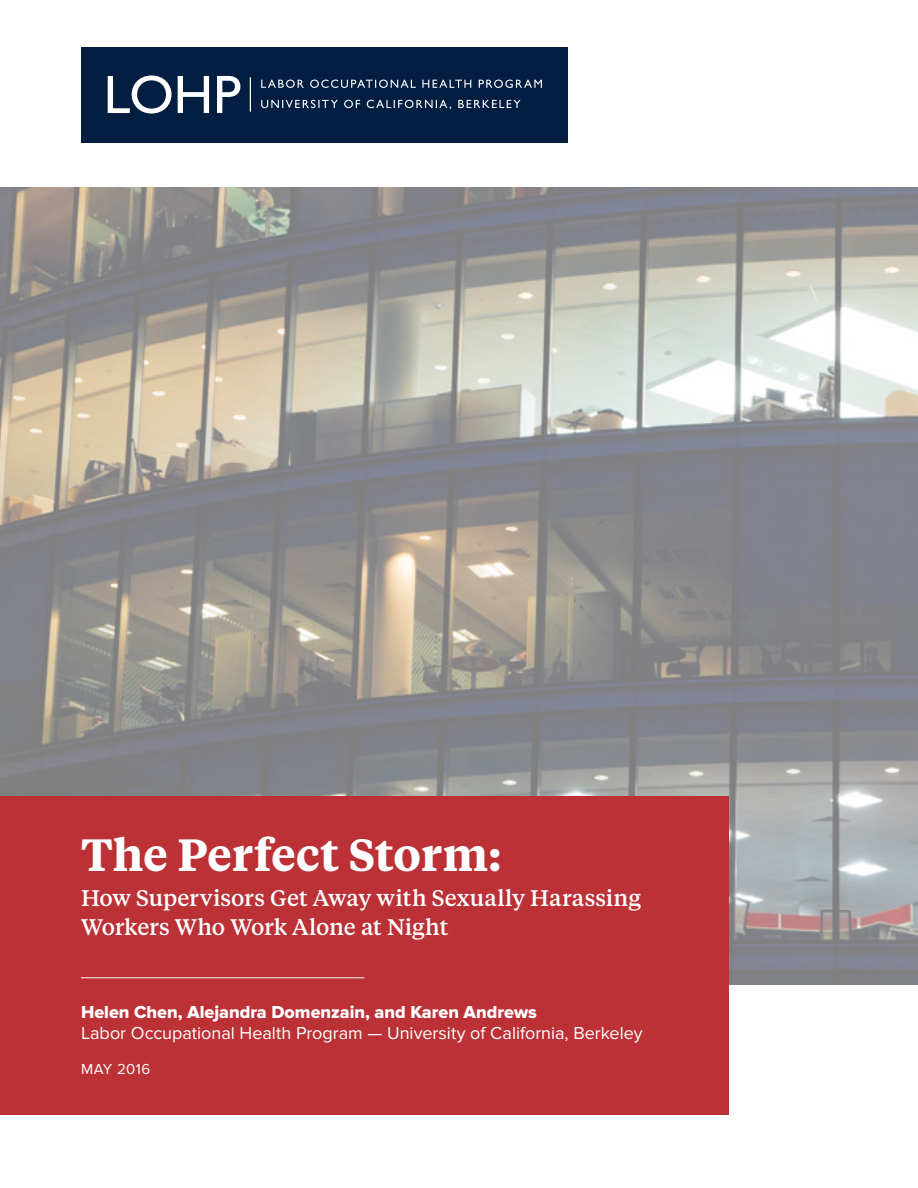
<style>
.page{position:relative;width:918px;height:1188px;background:#fff}
.page>*{position:absolute;margin:0;border:0;box-sizing:border-box;transform-origin:0 0}
.t1{font:600 45px "Tiempos Text";letter-spacing:-.005em;color:#fff}
.t2{font:500 22.5px/28.5px "Tiempos Text";letter-spacing:-.005em;color:#fff}
.t3{font:18px "Proxima Nova";color:#fff}
.t4{font:18px "Proxima Nova Extrabld";color:#fff}
.t5{font:15px "Proxima Nova";letter-spacing:.04em;color:#fff}
</style>
<div class="page">
<img style="left:0;top:188px;width:918px;height:796px">
<div style="left:0;top:796px;width:729px;height:319px;background:#bb3136"></div>
<hr style="left:81px;top:977px;width:283px;height:1px;background:#fff">
<div style="left:82px;top:47px;width:486px;height:95px;background:#041e41"></div>
<svg style="left:217px;top:76px;width:23px;height:37px"></svg>
<svg style="left:178px;top:76px;width:31px;height:37px"></svg>
<svg style="left:108px;top:75px;width:64px;height:39px"></svg>
<svg style="left:261px;top:80px;width:281px;height:8px"></svg>
<svg style="left:261px;top:100px;width:260px;height:9px"></svg>
<hr style="left:250px;top:77px;width:1px;height:35px;background:#fff">
<h1 class="t1" style="left:81px;top:824px;width:422px">The Perfect Storm:</h1>
<p class="t2" style="left:81px;top:883px;width:562px">How Supervisors Get Away with Sexually Harassing<br>Workers Who Work Alone at Night</p>
<p class="t4" style="left:81px;top:1002px;width:457px">Helen Chen, Alejandra Domenzain, and Karen Andrews</p>
<p class="t3" style="left:81px;top:1023px;width:563px">Labor Occupational Health Program — University of California, Berkeley</p>
<p class="t5" style="left:81px;top:1060px;width:71px">MAY 2016</p>
</div>
